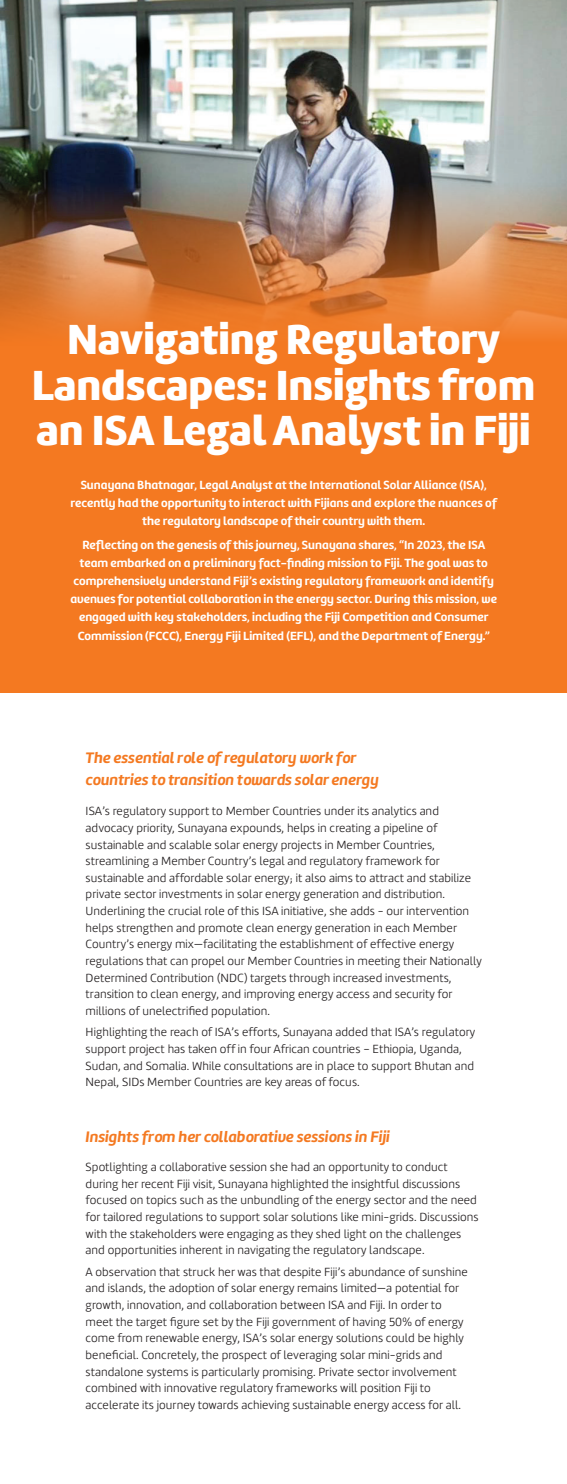
<style>
.page{position:relative;width:567px;height:1484px;background:#fff}
.page>*{position:absolute;margin:0;border:0;box-sizing:border-box;transform-origin:0 0}
.t1{font:900 43.49px/45.7px "Marine";color:#fff;text-align:center}
.t2{font:italic 700 15.75px/21.7px "Marine";color:#f47921}
.t3{font:300 12.25px/16.6px "Marine";letter-spacing:.005em;color:#231f20}
.t4{font:12.25px/18.2px "Marine UP Bold";color:#fff;text-align:center}
</style>
<div class="page">
<div style="left:0;top:0;width:567px;height:693px;background:#f47921"></div>
<img style="left:0;top:0;width:567px;height:336px">
<h1 class="t1" style="left:32px;top:316px;width:505px">Navigating Regulatory<br>Landscapes: Insights from an ISA Legal Analyst in Fiji</h1>
<p class="t4" style="left:71px;top:475px;width:428px">Sunayana Bhatnagar, Legal Analyst at the International Solar Alliance (ISA), recently had the opportunity to interact with Fijians and explore the nuances of the regulatory landscape of their country with them.</p>
<p class="t4" style="left:70px;top:535px;width:428px">Reflecting on the genesis of this journey, Sunayana shares, “In 2023, the ISA team embarked on a preliminary fact-finding mission to Fiji. The goal was to comprehensively understand Fiji’s existing regulatory framework and identify avenues for potential collaboration in the energy sector. During this mission, we engaged with key stakeholders, including the Fiji Competition and Consumer Commission (FCCC), Energy Fiji Limited (EFL), and the Department of Energy.”</p>
<p class="t2" style="left:86px;top:746px;width:295px">The essential role of regulatory work for countries to transition towards solar energy</p>
<p class="t3" style="left:86px;top:802px;width:398px">ISA’s regulatory support to Member Countries under its analytics and advocacy priority, Sunayana expounds, helps in creating a pipeline of sustainable and scalable solar energy projects in Member Countries, streamlining a Member Country’s legal and regulatory framework for sustainable and affordable solar energy; it also aims to attract and stabilize private sector investments in solar energy generation and distribution.<br>Underlining the crucial role of this ISA initiative, she adds - our intervention helps strengthen and promote clean energy generation in each Member Country’s energy mix—facilitating the establishment of effective energy regulations that can propel our Member Countries in meeting their Nationally Determined Contribution (NDC) targets through increased investments, transition to clean energy, and improving energy access and security for millions of unelectrified population.</p>
<p class="t3" style="left:86px;top:1023px;width:391px">Highlighting the reach of ISA’s efforts, Sunayana added that ISA’s regulatory support project has taken off in four African countries – Ethiopia, Uganda, Sudan, and Somalia. While consultations are in place to support Bhutan and Nepal, SIDs Member Countries are key areas of focus.</p>
<p class="t2" style="left:86px;top:1125px;width:306px">Insights from her collaborative sessions in Fiji</p>
<p class="t3" style="left:86px;top:1158px;width:394px">Spotlighting a collaborative session she had an opportunity to conduct during her recent Fiji visit, Sunayana highlighted the insightful discussions focused on topics such as the unbundling of the energy sector and the need for tailored regulations to support solar solutions like mini-grids. Discussions with the stakeholders were engaging as they shed light on the challenges and opportunities inherent in navigating the regulatory landscape.</p>
<p class="t3" style="left:86px;top:1262px;width:384px">A observation that struck her was that despite Fiji’s abundance of sunshine and islands, the adoption of solar energy remains limited—a potential for growth, innovation, and collaboration between ISA and Fiji. In order to meet the target figure set by the Fiji government of having 50% of energy come from renewable energy, ISA’s solar energy solutions could be highly beneficial. Concretely, the prospect of leveraging solar mini-grids and standalone systems is particularly promising. Private sector involvement combined with innovative regulatory frameworks will position Fiji to accelerate its journey towards achieving sustainable energy access for all.</p>
</div>
